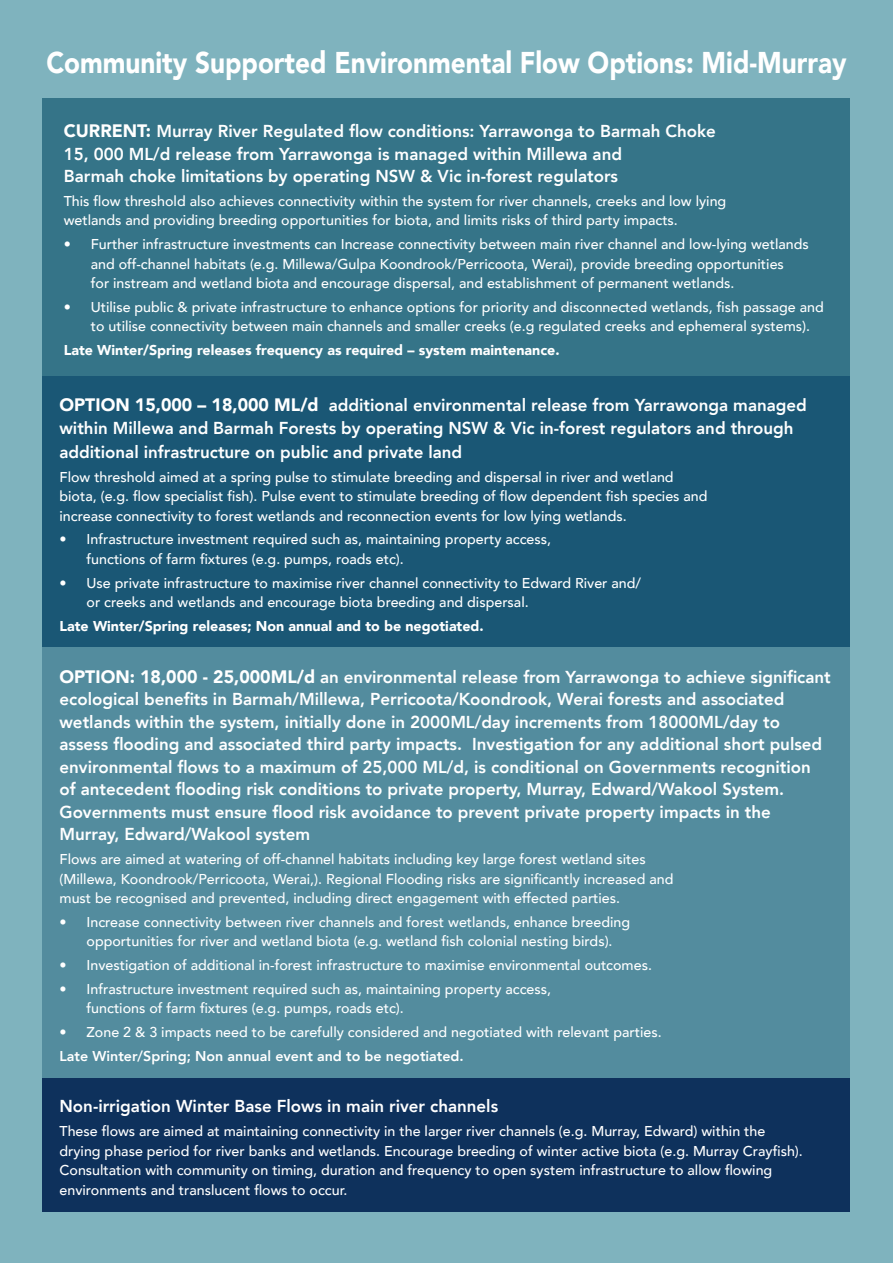
<style>
.page{position:relative;width:893px;height:1263px;background:#7fb3be}
.page>*{position:absolute;margin:0;border:0;box-sizing:border-box;transform-origin:0 0}
.t1{font:900 30px "Avenir";color:#fff;scale:.87 1}
.t2{font:800 17.25px/22.5px "Avenir";color:#fff}
.t3{font:500 14.25px/19.5px "Avenir";color:#fff}
.t4{font:900 14.25px "Avenir";color:#fff}
.t5{font:800 14.25px "Avenir";color:#fff}
.s1{font-weight:900;font-size:18px}
</style>
<div class="page">
<div style="left:43px;top:98px;width:807px;height:278px;background:#357488"></div>
<div style="left:43px;top:376px;width:807px;height:272px;background:#1a5775"></div>
<div style="left:43px;top:648px;width:807px;height:430px;background:#538c9e"></div>
<div style="left:43px;top:1078px;width:807px;height:133px;background:#0e315c"></div>
<h1 class="t1" style="left:46px;top:36px;width:921px">Community Supported Environmental Flow Options: Mid-Murray</h1>
<p class="t2" style="left:64px;top:120px;width:654px"><span class="s1">CURRENT:</span> Murray River Regulated flow conditions: Yarrawonga to Barmah Choke<br>15, 000 ML/d release from Yarrawonga is managed within Millewa and<br>Barmah choke limitations by operating NSW &amp; Vic in-forest regulators</p>
<p class="t3" style="left:64px;top:190px;width:664px">This flow threshold also achieves connectivity within the system for river channels, creeks and low lying wetlands and providing breeding opportunities for biota, and limits risks of third party impacts.</p>
<p class="t3" style="left:91px;top:234px;width:719px;text-indent:-27px">• Further infrastructure investments can Increase connectivity between main river channel and low-lying wetlands and off-channel habitats (e.g. Millewa/Gulpa Koondrook/Perricoota, Werai), provide breeding opportunities<br>for instream and wetland biota and encourage dispersal, and establishment of permanent wetlands.</p>
<p class="t3" style="left:91px;top:296px;width:734px;text-indent:-27px">• Utilise public &amp; private infrastructure to enhance options for priority and disconnected wetlands, fish passage and to utilise connectivity between main channels and smaller creeks (e.g regulated creeks and ephemeral systems).</p>
<p class="t4" style="left:64px;top:338px;width:497px">Late Winter/Spring releases frequency as required – system maintenance.</p>
<p class="t2" style="left:60px;top:394px;width:749px;line-height:23.2px"><span class="s1">OPTION 15,000 – 18,000 ML/d</span> additional environmental release from Yarrawonga managed within Millewa and Barmah Forests by operating NSW &amp; Vic in-forest regulators and through additional infrastructure on public and private land</p>
<p class="t3" style="left:60px;top:466px;width:650px">Flow threshold aimed at a spring pulse to stimulate breeding and dispersal in river and wetland biota, (e.g. flow specialist fish). Pulse event to stimulate breeding of flow dependent fish species and increase connectivity to forest wetlands and reconnection events for low lying wetlands.</p>
<p class="t3" style="left:87px;top:529px;width:466px;text-indent:-27px">• Infrastructure investment required such as, maintaining property access, functions of farm fixtures (e.g. pumps, roads etc).</p>
<p class="t3" style="left:87px;top:572px;width:556px;text-indent:-27px">• Use private infrastructure to maximise river channel connectivity to Edward River and/ or creeks and wetlands and encourage biota breeding and dispersal.</p>
<p class="t4" style="left:60px;top:614px;width:426px">Late Winter/Spring releases; Non annual and to be negotiated.</p>
<p class="t2" style="left:60px;top:666px;width:773px"><span class="s1">OPTION: 18,000 - 25,000ML/d</span> an environmental release from Yarrawonga to achieve significant ecological benefits in Barmah/Millewa, Perricoota/Koondrook, Werai forests and associated wetlands within the system, initially done in 2000ML/day increments from 18000ML/day to assess flooding and associated third party impacts. Investigation for any additional short pulsed environmental flows to a maximum of 25,000 ML/d, is conditional on Governments recognition of antecedent flooding risk conditions to private property, Murray, Edward/Wakool System.<br>Governments must ensure flood risk avoidance to prevent private property impacts in the Murray, Edward/Wakool system</p>
<p class="t3" style="left:60px;top:849px;width:615px">Flows are aimed at watering of off-channel habitats including key large forest wetland sites (Millewa, Koondrook/Perricoota, Werai,). Regional Flooding risks are significantly increased and must be recognised and prevented, including direct engagement with effected parties.</p>
<p class="t3" style="left:87px;top:911px;width:545px;text-indent:-27px">• Increase connectivity between river channels and forest wetlands, enhance breeding opportunities for river and wetland biota (e.g. wetland fish colonial nesting birds).</p>
<p class="t3" style="left:60px;top:955px;width:594px">• Investigation of additional in-forest infrastructure to maximise environmental outcomes.</p>
<p class="t3" style="left:87px;top:978px;width:466px;text-indent:-27px">• Infrastructure investment required such as, maintaining property access, functions of farm fixtures (e.g. pumps, roads etc).</p>
<p class="t3" style="left:60px;top:1022px;width:604px">• Zone 2 &amp; 3 impacts need to be carefully considered and negotiated with relevant parties.</p>
<p class="t5" style="left:60px;top:1045px;width:406px">Late Winter/Spring; Non annual event and to be negotiated.</p>
<p class="t2" style="left:60px;top:1095px;width:440px">Non-irrigation Winter Base Flows in main river channels</p>
<p class="t3" style="left:60px;top:1120px;width:745px">These flows are aimed at maintaining connectivity in the larger river channels (e.g. Murray, Edward) within the drying phase period for river banks and wetlands. Encourage breeding of winter active biota (e.g. Murray Crayfish).<br>Consultation with community on timing, duration and frequency to open system infrastructure to allow flowing environments and translucent flows to occur.</p>
</div>
